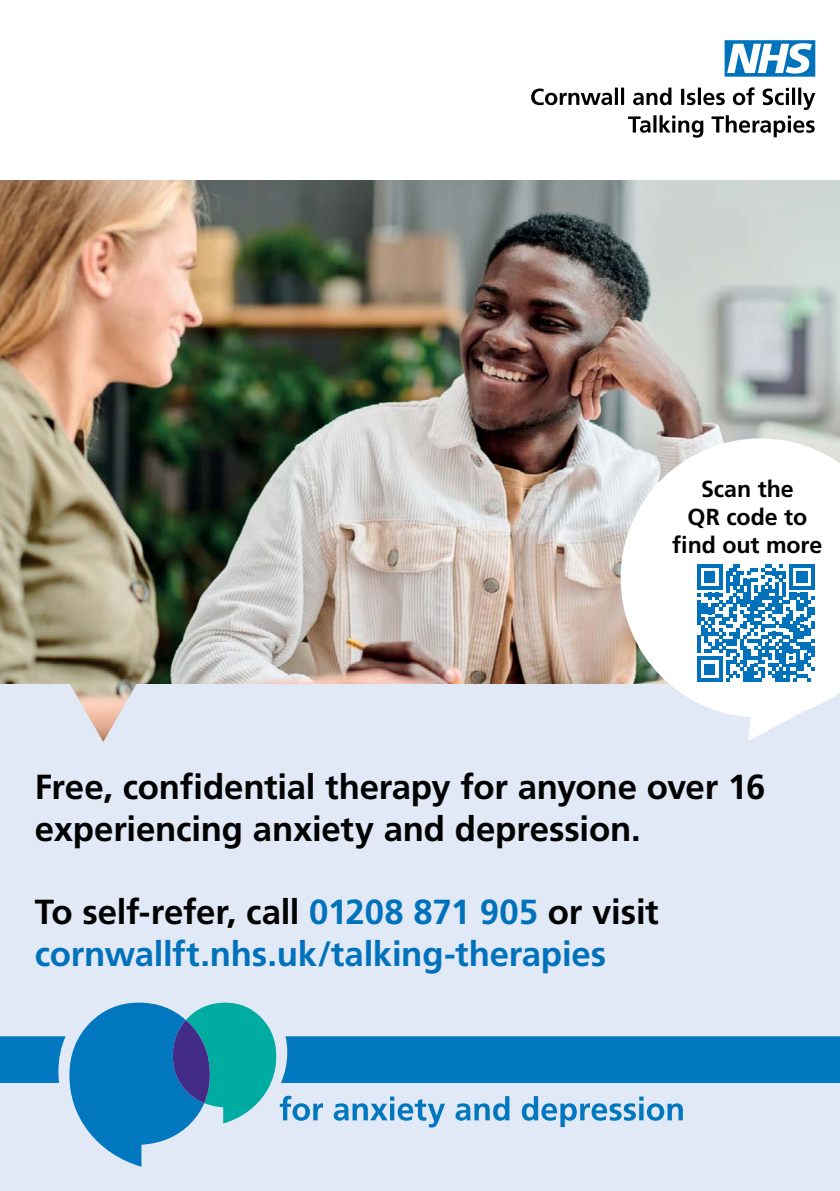
<style>
.page{position:relative;width:840px;height:1191px;background:#fff}
.page>*{position:absolute;margin:0;border:0;box-sizing:border-box;transform-origin:0 0}
.t1{font:700 34.8px/41.8px "Frutiger LT Std";letter-spacing:-.005em;color:#000}
.t2{font:700 34.8px/41.8px "Frutiger LT Std";letter-spacing:-.01em;color:#0072bc}
.t3{font:700 23.2px/27.8px "Frutiger LT Std";letter-spacing:-.005em;color:#000;text-align:center}
.s1{color:#000}
</style>
<div class="page">
<svg style="left:724px;top:40px;width:90px;height:37px"></svg>
<svg style="left:531px;top:87px;width:283px;height:51px"></svg>
<div style="left:0;top:645px;width:839px;height:546px;background:#e1e8f6"></div>
<img style="left:67px;top:683px;width:72px;height:58px">
<img style="left:0;top:180px;width:839px;height:503px">
<svg style="left:620px;top:438px;width:219px;height:269px"></svg>
<svg style="left:697px;top:564px;width:116px;height:177px"></svg>
<svg style="left:0;top:1002px;width:839px;height:164px"></svg>
<p class="t3" style="left:672px;top:475px;width:152px">Scan the<br>QR code to find out more</p>
<p class="t1" style="left:35px;top:766px;width:731px">Free, confidential therapy for anyone over 16 experiencing anxiety and depression.</p>
<p class="t2" style="left:35px;top:891px;width:625px"><span class="s1">To self-refer, call</span> 01208 871 905 <span class="s1">or visit </span>cornwallft.nhs.uk/talking-therapies</p>
</div>
